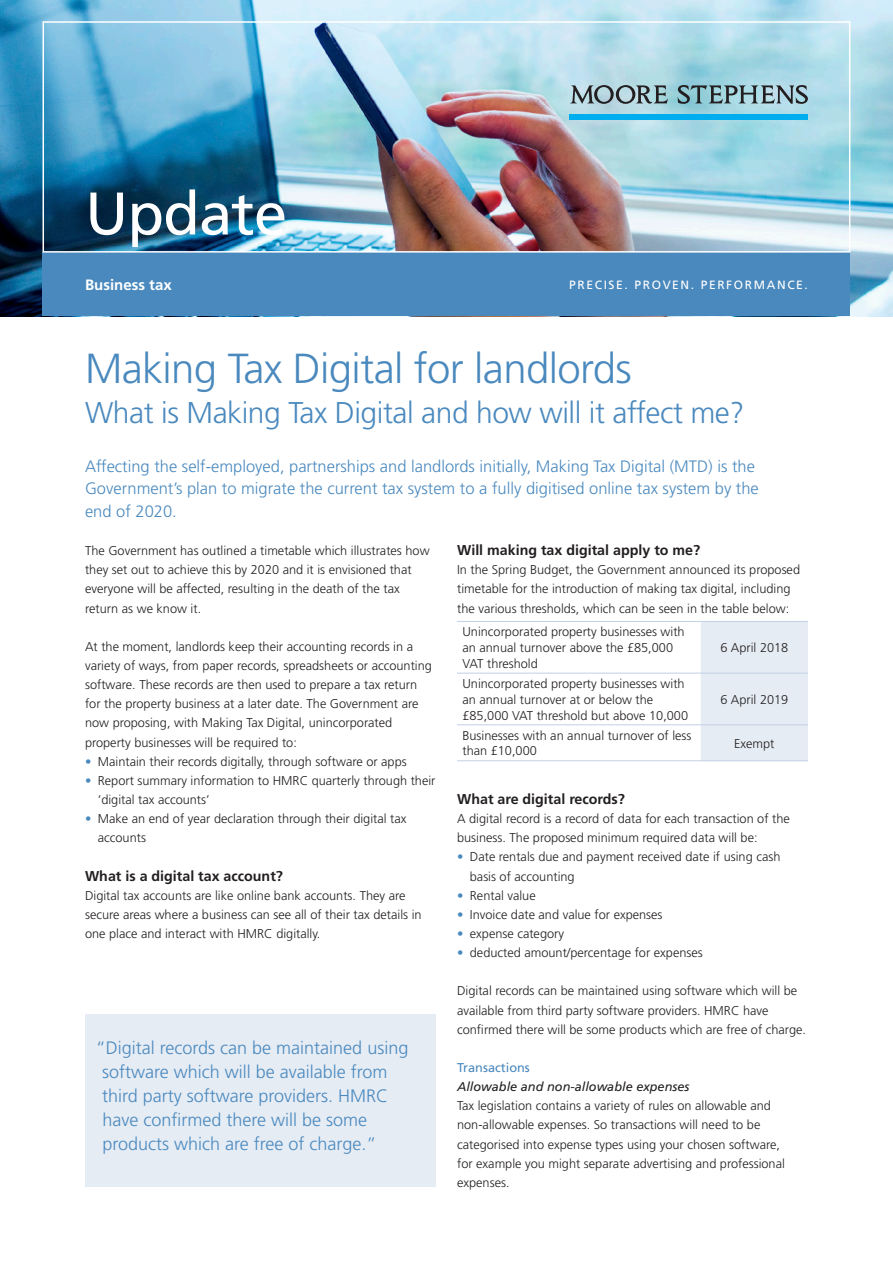
<style>
.page{position:relative;width:893px;height:1263px;background:#fff}
.page>*{position:absolute;margin:0;border:0;box-sizing:border-box;transform-origin:0 0}
.Factsheet_Title{font:60px "Frutiger LT Std";letter-spacing:-.015em;color:#fff}
.Factsheet_heading{font:300 42px "Frutiger LT Std";letter-spacing:-.015em;color:#4a89be}
.Factsheet_subheading{font:300 30px "Frutiger LT Std";letter-spacing:-.015em;color:#4a89be}
.t1{font:300 18px/24px "Frutiger LT Std";color:#4a89be}
.Leader{font:300 16.5px/22.5px "Frutiger LT Std";color:#4a89be}
.Descriptor{font:700 15px "Frutiger LT Std";color:#fff}
.Subheading_1{font:700 14.25px "Frutiger LT Std";color:#231f20}
.Body_copy{font:300 12.75px/19.2px "Frutiger LT Std";color:#231f20}
.Table_text_left_alig{font:300 12.75px/15.8px "Frutiger LT Std";color:#231f20}
.Subheading_3{font:italic 12.75px "Frutiger LT Std";color:#231f20}
.Table_text_centred{font:300 12.75px "Frutiger LT Std";color:#231f20}
.Subheading_2{font:12.75px "Frutiger LT Std";color:#4a89be}
.Strapline{font:12px "Frutiger LT Std";letter-spacing:.135em;color:#fff}
.s1{color:#4a89be}
</style>
<div class="page">
<img style="left:0;top:0;width:893px;height:316px">
<div style="left:43px;top:253px;width:807px;height:63px;background:#4a89be"></div>
<svg style="left:570px;top:85px;width:98px;height:19px;background:#84999f"></svg>
<svg style="left:678px;top:85px;width:130px;height:19px;background:#7998a0"></svg>
<div style="left:570px;top:114px;width:238px;height:5px;background:#00aeef"></div>
<div style="left:43px;top:21px;width:807px;height:232px;border:2px solid #fff"></div>
<div style="left:701px;top:622px;width:107px;height:138px;background:#e6ecf4"></div>
<hr style="left:457px;top:621px;width:244px;height:1px;background:#c2d0e4">
<hr style="left:701px;top:621px;width:107px;height:1px;background:#c2d0e4">
<hr style="left:457px;top:673px;width:244px;height:1px;background:#c2d0e4">
<hr style="left:701px;top:673px;width:107px;height:1px;background:#c2d0e4">
<hr style="left:457px;top:724px;width:244px;height:1px;background:#c2d0e4">
<hr style="left:701px;top:724px;width:107px;height:1px;background:#c2d0e4">
<hr style="left:457px;top:760px;width:244px;height:1px;background:#c2d0e4">
<hr style="left:701px;top:760px;width:107px;height:1px;background:#c2d0e4">
<div style="left:85px;top:1014px;width:351px;height:173px;background:#e6ecf4"></div>
<p class="Factsheet_Title" style="left:85px;top:178px;width:204px">Update</p>
<p class="Descriptor" style="left:85px;top:276px;width:88px">Business tax</p>
<p class="Strapline" style="left:569px;top:278px;width:240px">PRECISE. PROVEN. PERFORMANCE.</p>
<p class="Factsheet_heading" style="left:85px;top:345px;width:548px">Making Tax Digital for landlords</p>
<p class="Factsheet_subheading" style="left:85px;top:396px;width:661px">What is Making Tax Digital and how will it affect me?</p>
<p class="Leader" style="left:85px;top:455px;width:675px">Affecting the self-employed, partnerships and landlords initially, Making Tax Digital (MTD) is the<br>Government’s plan to migrate the current tax system to a fully digitised online tax system by the end of 2020.</p>
<p class="Body_copy" style="left:85px;top:541px;width:346px">The Government has outlined a timetable which illustrates how they set out to achieve this by 2020 and it is envisioned that everyone will be affected, resulting in the death of the tax return as we know it.</p>
<p class="Body_copy" style="left:85px;top:637px;width:348px">At the moment, landlords keep their accounting records in a variety of ways, from paper records, spreadsheets or accounting software. These records are then used to prepare a tax return for the property business at a later date. The Government are now proposing, with Making Tax Digital, unincorporated property businesses will be required to:</p>
<p class="Body_copy" style="left:85px;top:752px;width:323px"><span class="s1">•</span> Maintain their records digitally, through software or apps</p>
<p class="Body_copy" style="left:98px;top:771px;width:339px;text-indent:-13px"><span class="s1">•</span> Report summary information to HMRC quarterly through their ‘digital tax accounts’</p>
<p class="Body_copy" style="left:98px;top:809px;width:310px;text-indent:-13px"><span class="s1">•</span> Make an end of year declaration through their digital tax accounts</p>
<p class="Subheading_1" style="left:85px;top:867px;width:199px">What is a digital tax account?</p>
<p class="Body_copy" style="left:85px;top:886px;width:338px">Digital tax accounts are like online bank accounts. They are secure areas where a business can see all of their tax details in one place and interact with HMRC digitally.</p>
<p class="t1" style="left:102px;top:1035px;width:308px;text-indent:-6px">“Digital records can be maintained using software which will be available from third party software providers. HMRC have confirmed there will be some products which are free of charge.”</p>
<p class="Subheading_1" style="left:457px;top:542px;width:245px">Will making tax digital apply to me?</p>
<p class="Body_copy" style="left:457px;top:560px;width:344px">In the Spring Budget, the Government announced its proposed timetable for the introduction of making tax digital, including the various thresholds, which can be seen in the table below:</p>
<p class="Table_text_left_alig" style="left:462px;top:624px;width:224px">Unincorporated property businesses with an annual turnover above the £85,000<br>VAT threshold</p>
<p class="Table_text_centred" style="left:720px;top:640px;width:70px">6 April 2018</p>
<p class="Table_text_left_alig" style="left:462px;top:676px;width:227px">Unincorporated property businesses with an annual turnover at or below the £85,000 VAT threshold but above 10,000</p>
<p class="Table_text_centred" style="left:720px;top:692px;width:70px">6 April 2019</p>
<p class="Table_text_left_alig" style="left:462px;top:728px;width:231px">Businesses with an annual turnover of less than £10,000</p>
<p class="Table_text_centred" style="left:734px;top:736px;width:42px">Exempt</p>
<p class="Subheading_1" style="left:457px;top:791px;width:169px">What are digital records?</p>
<p class="Body_copy" style="left:457px;top:809px;width:334px">A digital record is a record of data for each transaction of the business. The proposed minimum required data will be:</p>
<p class="Body_copy" style="left:470px;top:847px;width:312px;text-indent:-13px"><span class="s1">•</span> Date rentals due and payment received date if using cash basis of accounting</p>
<p class="Body_copy" style="left:457px;top:886px;width:80px"><span class="s1">•</span> Rental value</p>
<p class="Body_copy" style="left:457px;top:905px;width:207px"><span class="s1">•</span> Invoice date and value for expenses</p>
<p class="Body_copy" style="left:457px;top:924px;width:108px"><span class="s1">•</span> expense category</p>
<p class="Body_copy" style="left:457px;top:943px;width:247px"><span class="s1">•</span> deducted amount/percentage for expenses</p>
<p class="Body_copy" style="left:457px;top:981px;width:351px">Digital records can be maintained using software which will be available from third party software providers. HMRC have confirmed there will be some products which are free of charge.</p>
<p class="Subheading_2" style="left:457px;top:1060px;width:74px">Transactions</p>
<p class="Subheading_3" style="left:457px;top:1079px;width:234px">Allowable and non-allowable expenses</p>
<p class="Body_copy" style="left:457px;top:1096px;width:329px">Tax legislation contains a variety of rules on allowable and non-allowable expenses. So transactions will need to be categorised into expense types using your chosen software, for example you might separate advertising and professional expenses.</p>
</div>
